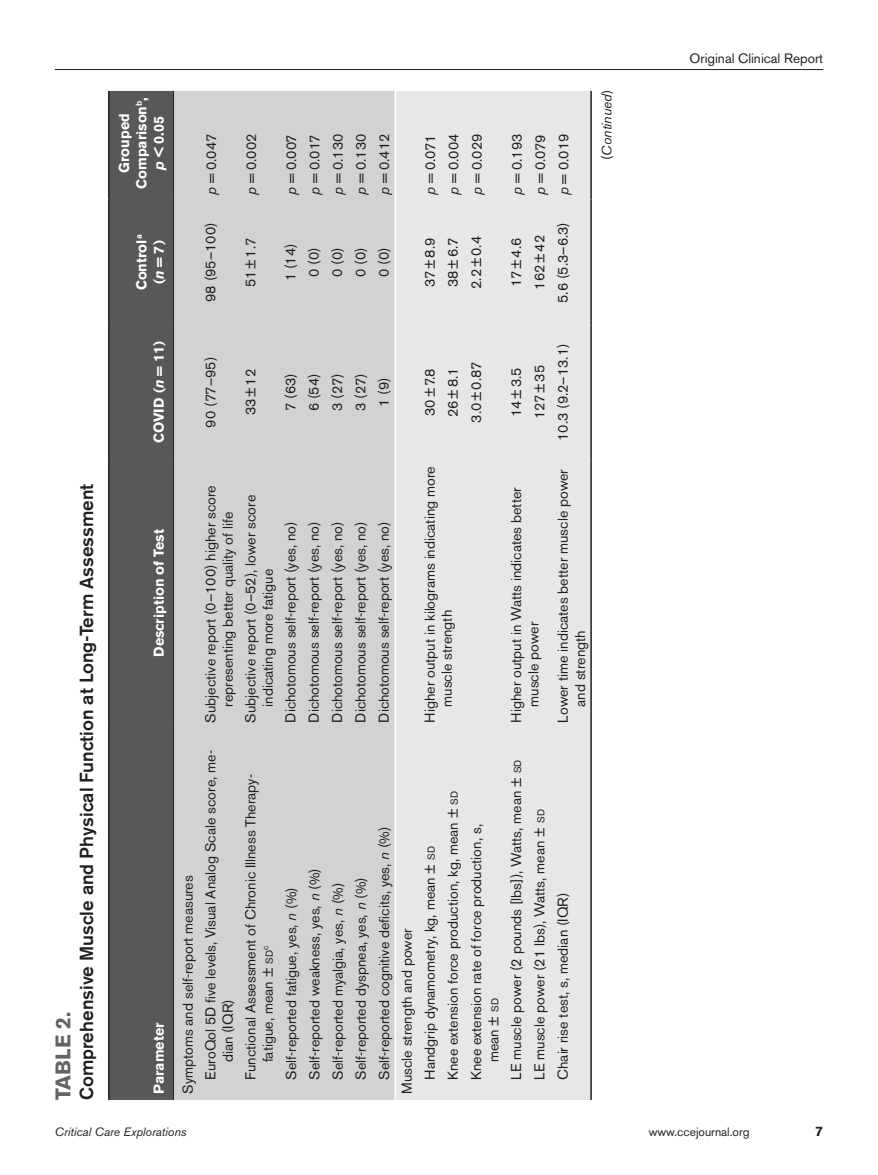
<style>
.page{position:relative;width:878px;height:1175px;background:#fff}
.page>*{position:absolute;margin:0;border:0;box-sizing:border-box;transform-origin:0 0}
.t1{font:700 21px "Akzidenz Grotesk BE";color:#636366}
.t2{font:500 18.75px "Akzidenz Grotesk BE";color:#231f20}
.t3{font:14.25px/17.2px "Akzidenz Grotesk BE";color:#231f20}
.t4{font:700 14.25px/17.2px "Akzidenz Grotesk BE";color:#fff;text-align:center}
.t5{font:13.5px "Akzidenz Grotesk BE";color:#231f20}
.t6{font:italic 13.5px "Akzidenz Grotesk BE";color:#231f20}
.t7{font:700 13.5px "Akzidenz Grotesk BE";color:#231f20}
.t8{font:italic 12px "Akzidenz Grotesk BE";color:#231f20}
.t9{font:12px "Akzidenz Grotesk BE";color:#231f20}
.t10{font:8.25px "Akzidenz Grotesk BE";color:#231f20}
.s1{font-style:italic}
.s2{font-style:normal}
.s3{font-size:10.05px}
</style>
<div class="page">
<hr style="left:55px;top:69px;width:768px;height:1px;background:#231f20">
<div style="left:110px;top:91px;width:63px;height:1009px;background:#57585a"></div>
<div style="left:174px;top:91px;width:220px;height:1009px;background:#d1d2d4"></div>
<div style="left:396px;top:91px;width:194px;height:1009px;background:#e6e7e9"></div>
<hr style="left:108px;top:727px;width:2px;height:373px;background:#231f20">
<hr style="left:108px;top:459px;width:2px;height:268px;background:#231f20">
<hr style="left:108px;top:325px;width:2px;height:134px;background:#231f20">
<hr style="left:108px;top:200px;width:2px;height:125px;background:#231f20">
<hr style="left:108px;top:91px;width:2px;height:109px;background:#231f20">
<hr style="left:173px;top:727px;width:1px;height:373px;background:#231f20">
<hr style="left:173px;top:459px;width:1px;height:268px;background:#231f20">
<hr style="left:173px;top:325px;width:1px;height:134px;background:#231f20">
<hr style="left:173px;top:200px;width:1px;height:125px;background:#231f20">
<hr style="left:173px;top:91px;width:1px;height:109px;background:#231f20">
<hr style="left:590px;top:727px;width:2px;height:373px;background:#231f20">
<hr style="left:590px;top:459px;width:2px;height:268px;background:#231f20">
<hr style="left:590px;top:325px;width:2px;height:134px;background:#231f20">
<hr style="left:590px;top:200px;width:2px;height:125px;background:#231f20">
<hr style="left:590px;top:91px;width:2px;height:109px;background:#231f20">
<h1 class="t1" style="left:51px;top:1100px;width:89px;rotate:-90deg">TABLE 2.</h1>
<h2 class="t2" style="left:75px;top:1100px;width:617px;rotate:-90deg">Comprehensive Muscle and Physical Function at Long-Term Assessment</h2>
<p class="t4" style="left:116px;top:189px;width:93px;rotate:-90deg">Grouped<br>Comparison<sup>b</sup>, <span class="s1">p</span> &lt; 0.05</p>
<p class="t4" style="left:133px;top:290px;width:57px;rotate:-90deg">Control<sup>a </sup>(<span class="s1">n</span> = 7)</p>
<p class="t4" style="left:150px;top:443px;width:103px;rotate:-90deg">COVID (<span class="s1">n</span> = 11)</p>
<p class="t4" style="left:150px;top:657px;width:129px;rotate:-90deg">Description of Test</p>
<p class="t4" style="left:150px;top:1094px;width:73px;rotate:-90deg">Parameter</p>
<p class="t3" style="left:202px;top:195px;width:63px;rotate:-90deg"><span class="s1">p</span> = 0.047</p>
<p class="t3" style="left:202px;top:302px;width:81px;rotate:-90deg">98 (95–100)</p>
<p class="t3" style="left:242px;top:195px;width:63px;rotate:-90deg"><span class="s1">p</span> = 0.002</p>
<p class="t3" style="left:242px;top:287px;width:51px;rotate:-90deg">51±1.7</p>
<p class="t3" style="left:282px;top:195px;width:62px;rotate:-90deg"><span class="s1">p</span> = 0.007</p>
<p class="t3" style="left:306px;top:195px;width:62px;rotate:-90deg"><span class="s1">p</span> = 0.017</p>
<p class="t3" style="left:329px;top:195px;width:63px;rotate:-90deg"><span class="s1">p</span> = 0.130</p>
<p class="t3" style="left:352px;top:195px;width:63px;rotate:-90deg"><span class="s1">p</span> = 0.130</p>
<p class="t3" style="left:375px;top:195px;width:63px;rotate:-90deg"><span class="s1">p</span> = 0.412</p>
<p class="t3" style="left:282px;top:281px;width:39px;rotate:-90deg">1 (14)</p>
<p class="t3" style="left:305px;top:277px;width:31px;rotate:-90deg">0 (0)</p>
<p class="t3" style="left:328px;top:277px;width:31px;rotate:-90deg">0 (0)</p>
<p class="t3" style="left:352px;top:277px;width:31px;rotate:-90deg">0 (0)</p>
<p class="t3" style="left:375px;top:277px;width:31px;rotate:-90deg">0 (0)</p>
<p class="t3" style="left:421px;top:195px;width:62px;rotate:-90deg"><span class="s1">p</span> = 0.071</p>
<p class="t3" style="left:445px;top:195px;width:63px;rotate:-90deg"><span class="s1">p</span> = 0.004</p>
<p class="t3" style="left:468px;top:195px;width:63px;rotate:-90deg"><span class="s1">p</span> = 0.029</p>
<p class="t3" style="left:421px;top:287px;width:50px;rotate:-90deg">37±8.9</p>
<p class="t3" style="left:444px;top:287px;width:51px;rotate:-90deg">38±6.7</p>
<p class="t3" style="left:467px;top:289px;width:54px;rotate:-90deg">2.2±0.4</p>
<p class="t3" style="left:508px;top:195px;width:63px;rotate:-90deg"><span class="s1">p</span> = 0.193</p>
<p class="t3" style="left:531px;top:195px;width:62px;rotate:-90deg"><span class="s1">p</span> = 0.079</p>
<p class="t3" style="left:555px;top:195px;width:63px;rotate:-90deg"><span class="s1">p</span> = 0.019</p>
<p class="t3" style="left:507px;top:287px;width:50px;rotate:-90deg">17±4.6</p>
<p class="t3" style="left:531px;top:290px;width:56px;rotate:-90deg">162±42</p>
<p class="t3" style="left:554px;top:303px;width:82px;rotate:-90deg">5.6 (5.3–6.3)</p>
<p class="t6" style="left:598px;top:160px;width:71px;rotate:-90deg"><span class="s2">(</span>Continued<span class="s2">)</span></p>
<p class="t3" style="left:202px;top:427px;width:72px;rotate:-90deg">90 (77–95)</p>
<p class="t3" style="left:242px;top:415px;width:48px;rotate:-90deg">33±12</p>
<p class="t3" style="left:282px;top:411px;width:39px;rotate:-90deg">7 (63)</p>
<p class="t3" style="left:305px;top:411px;width:40px;rotate:-90deg">6 (54)</p>
<p class="t3" style="left:328px;top:411px;width:39px;rotate:-90deg">3 (27)</p>
<p class="t3" style="left:352px;top:411px;width:39px;rotate:-90deg">3 (27)</p>
<p class="t3" style="left:375px;top:407px;width:31px;rotate:-90deg">1 (9)</p>
<p class="t3" style="left:421px;top:416px;width:49px;rotate:-90deg">30±7.8</p>
<p class="t3" style="left:444px;top:417px;width:51px;rotate:-90deg">26±8.1</p>
<p class="t3" style="left:467px;top:422px;width:62px;rotate:-90deg">3.0±0.87</p>
<p class="t3" style="left:202px;top:706px;width:223px;text-indent:-16px;rotate:-90deg">Subjective report (0–100) higher score representing better quality of life</p>
<p class="t3" style="left:242px;top:707px;width:213px;text-indent:-16px;rotate:-90deg">Subjective report (0–52), lower score indicating more fatigue</p>
<p class="t3" style="left:282px;top:722px;width:203px;rotate:-90deg">Dichotomous self-report (yes, no)</p>
<p class="t3" style="left:305px;top:722px;width:203px;rotate:-90deg">Dichotomous self-report (yes, no)</p>
<p class="t3" style="left:328px;top:722px;width:203px;rotate:-90deg">Dichotomous self-report (yes, no)</p>
<p class="t3" style="left:352px;top:722px;width:203px;rotate:-90deg">Dichotomous self-report (yes, no)</p>
<p class="t3" style="left:375px;top:722px;width:203px;rotate:-90deg">Dichotomous self-report (yes, no)</p>
<p class="t3" style="left:421px;top:707px;width:242px;text-indent:-16px;rotate:-90deg">Higher output in kilograms indicating more muscle strength</p>
<p class="t3" style="left:176px;top:1079px;width:331px;line-height:22.6px;text-indent:-14px;rotate:-90deg">Symptoms and self-report measures<br>EuroQol 5D five levels, Visual Analog Scale score, me-</p>
<p class="t3" style="left:219px;top:1062px;width:64px;rotate:-90deg">dian (IQR)</p>
<p class="t3" style="left:242px;top:1062px;width:289px;text-indent:-17px;rotate:-90deg">Functional Assessment of Chronic Illness Therapy&shy;fatigue, mean ± <span class="s3">sd</span></p>
<p class="t10" style="left:260px;top:950px;width:6px;rotate:-90deg">c</p>
<p class="t3" style="left:282px;top:1079px;width:194px;rotate:-90deg">Self-reported fatigue, yes, <span class="s1">n</span> (%)</p>
<p class="t3" style="left:306px;top:1079px;width:213px;rotate:-90deg">Self-reported weakness, yes, <span class="s1">n</span> (%)</p>
<p class="t3" style="left:329px;top:1079px;width:198px;rotate:-90deg">Self-reported myalgia, yes, <span class="s1">n</span> (%)</p>
<p class="t3" style="left:352px;top:1079px;width:204px;rotate:-90deg">Self-reported dyspnea, yes, <span class="s1">n</span> (%)</p>
<p class="t3" style="left:375px;top:1079px;width:255px;rotate:-90deg">Self-reported cognitive deficits, yes, <span class="s1">n</span> (%)</p>
<p class="t3" style="left:395px;top:1079px;width:235px;line-height:22.6px;text-indent:-14px;rotate:-90deg">Muscle strength and power<br>Handgrip dynamometry, kg, mean ± <span class="s3">sd</span></p>
<p class="t3" style="left:444px;top:1079px;width:290px;rotate:-90deg">Knee extension force production, kg, mean ± <span class="s3">sd</span></p>
<p class="t3" style="left:467px;top:1062px;width:240px;text-indent:-17px;rotate:-90deg">Knee extension rate of force production, s, mean ± <span class="s3">sd</span></p>
<p class="t3" style="left:507px;top:417px;width:51px;rotate:-90deg">14±3.5</p>
<p class="t3" style="left:531px;top:419px;width:56px;rotate:-90deg">127±35</p>
<p class="t3" style="left:507px;top:707px;width:221px;text-indent:-16px;rotate:-90deg">Higher output in Watts indicates better muscle power</p>
<p class="t3" style="left:554px;top:441px;width:99px;rotate:-90deg">10.3 (9.2–13.1)</p>
<p class="t3" style="left:554px;top:707px;width:239px;text-indent:-16px;rotate:-90deg">Lower time indicates better muscle power and strength</p>
<p class="t3" style="left:507px;top:1079px;width:322px;rotate:-90deg">LE muscle power (2 pounds [lbs]), Watts, mean ± <span class="s3">sd</span></p>
<p class="t3" style="left:531px;top:1079px;width:272px;rotate:-90deg">LE muscle power (21 lbs), Watts, mean ± <span class="s3">sd</span></p>
<p class="t3" style="left:554px;top:1079px;width:189px;rotate:-90deg">Chair rise test, s, median (IQR)</p>
<p class="t5" style="left:689px;top:50px;width:135px">Original Clinical Report</p>
<p class="t8" style="left:55px;top:1125px;width:133px">Critical Care Explorations</p>
<p class="t9" style="left:648px;top:1125px;width:102px">www.ccejournal.org</p>
<p class="t7" style="left:815px;top:1123px;width:9px">7</p>
</div>
